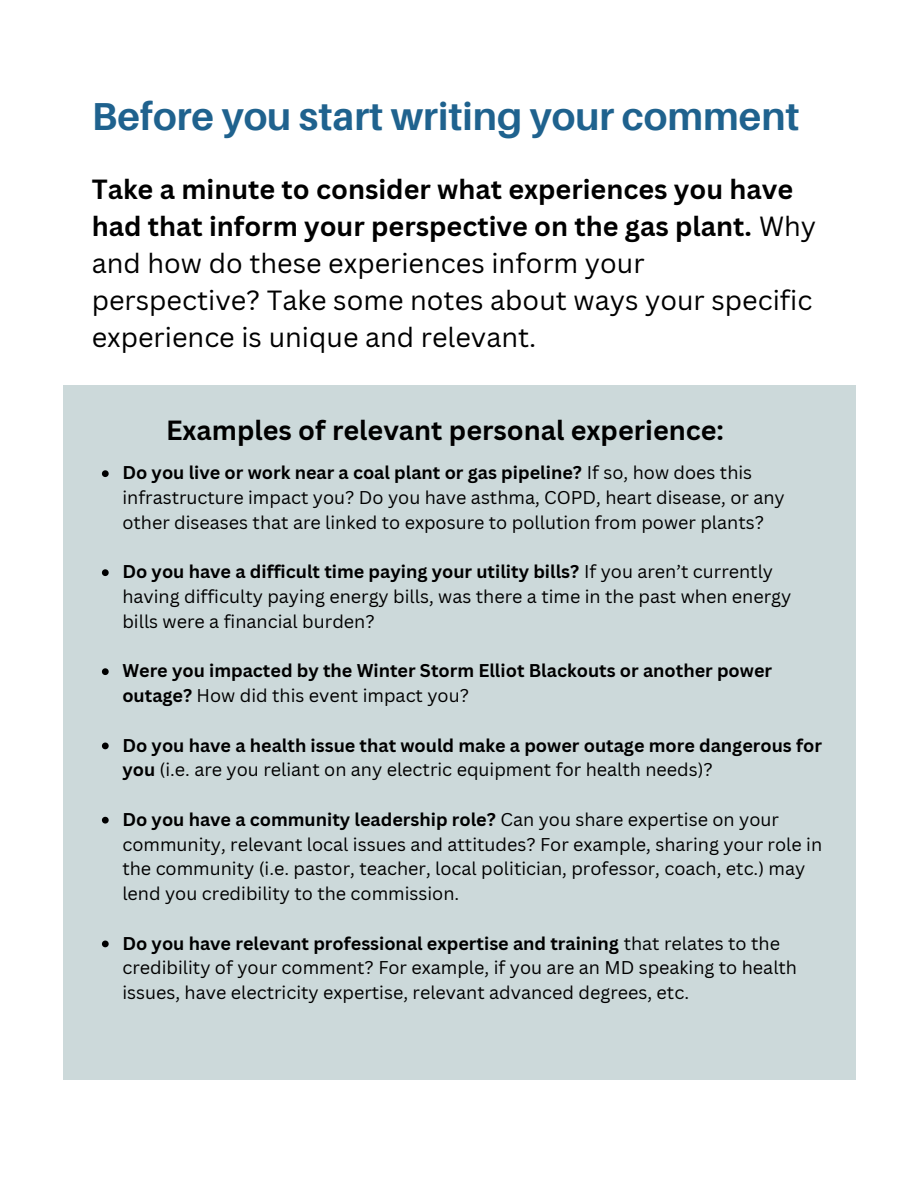
<style>
.page{position:relative;width:918px;height:1188px;background:#fff}
.page>*{position:absolute;margin:0;border:0;box-sizing:border-box;transform-origin:0 0}
.t1{font:700 39px "Aileron";color:#1f628e}
.t2{font:27px/37.2px "Canva Sans";color:#000}
.t3{font:700 27px "Canva Sans";color:#000}
.t4{font:18px/24.8px "Canva Sans";color:#000}
.t5{font:700 18px/24.8px "Canva Sans";color:#000}
.s1{font-weight:700}
.s2{font-weight:400}
</style>
<div class="page">
<div style="left:63px;top:385px;width:792px;height:695px;background:#ccd9da"></div>
<svg style="left:102px;top:470px;width:7px;height:7px"></svg>
<svg style="left:102px;top:569px;width:7px;height:7px"></svg>
<svg style="left:102px;top:668px;width:7px;height:7px"></svg>
<svg style="left:102px;top:743px;width:7px;height:6px"></svg>
<svg style="left:102px;top:817px;width:7px;height:7px"></svg>
<svg style="left:102px;top:941px;width:7px;height:6px"></svg>
<p class="t1" style="left:92px;top:92px;width:709px">Before you start writing your comment</p>
<p class="t2" style="left:92px;top:170px;width:726px"><span class="s1">Take a minute to consider what experiences you have had that inform your perspective on the gas plant.</span> Why and how do these experiences inform your perspective? Take some notes about ways your specific experience is unique and relevant.</p>
<p class="t3" style="left:166px;top:411px;width:559px">Examples of relevant personal experience:</p>
<h1 class="t4" style="left:122px;top:460px;width:664px"><span class="s1">Do you live or work near a coal plant or gas pipeline?</span> If so, how does this infrastructure impact you? Do you have asthma, COPD, heart disease, or any other diseases that are linked to exposure to pollution from power plants?</h1>
<h3 class="t4" style="left:122px;top:559px;width:671px"><span class="s1">Do you have a difficult time paying your utility bills?</span> If you aren’t currently having difficulty paying energy bills, was there a time in the past when energy bills were a financial burden?</h3>
<h2 class="t5" style="left:122px;top:658px;width:651px">Were you impacted by the Winter Storm Elliot Blackouts or another power outage? <span class="s2">How did this event impact you?</span></h2>
<p class="t5" style="left:122px;top:732px;width:701px">Do you have a health issue that would make a power outage more dangerous for you <span class="s2">(i.e. are you reliant on any electric equipment for health needs)?</span></p>
<p class="t4" style="left:122px;top:806px;width:701px"><span class="s1">Do you have a community leadership role?</span> Can you share expertise on your community, relevant local issues and attitudes? For example, sharing your role in the community (i.e. pastor, teacher, local politician, professor, coach, etc.) may lend you credibility to the commission.</p>
<p class="t4" style="left:122px;top:930px;width:676px"><span class="s1">Do you have relevant professional expertise and training</span> that relates to the credibility of your comment? For example, if you are an MD speaking to health issues, have electricity expertise, relevant advanced degrees, etc.</p>
</div>
